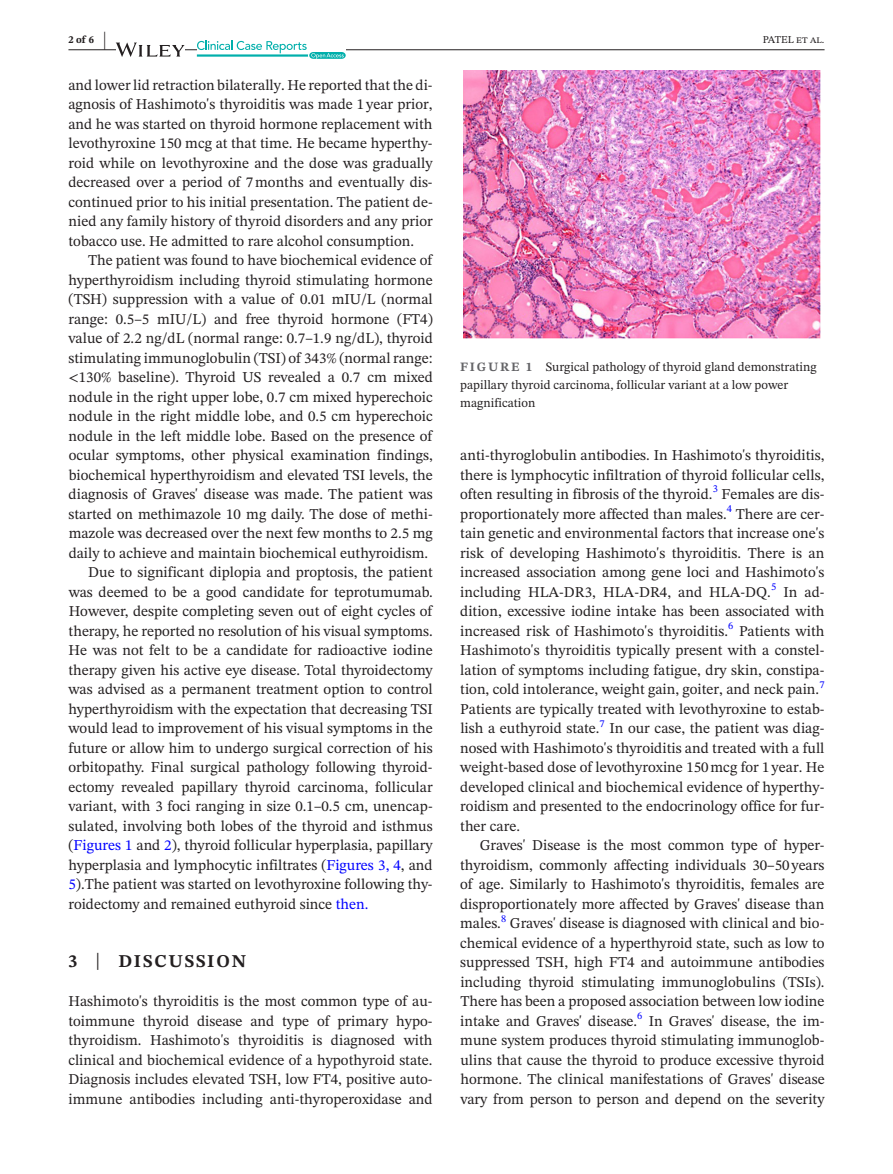
<style>
.page{position:relative;width:893px;height:1174px;background:#fff}
.page>*{position:absolute;margin:0;border:0;box-sizing:border-box;transform-origin:0 0}
.t1{font:700 18px "STIX Two Text";letter-spacing:.1em;color:#231f20}
.t2{font:15px/19.5px "STIX Two Text";color:#231f20;text-align:justify}
.t3{font:12.75px/18px "STIX Two Text";color:#231f20}
.t4{font:10.5px "STIX Two Text";color:#231f20}
.t5{font:10.5px "STIX Two Text";color:#00f}
.t6{font:700 10.5px "STIX Two Text";color:#231f20}
.s1{font-size:21px}
.s2{font-family:"STIX"}
.s3{color:#00f}
.s4{font-weight:700;color:#636366}
.s5{font-weight:400;font-size:23.7px}
</style>
<div class="page">
<hr style="left:68px;top:49px;width:756px;height:1px;background:#231f20">
<svg style="left:116px;top:43px;width:69px;height:14px"></svg>
<svg style="left:197px;top:41px;width:149px;height:18px"></svg>
<img style="left:464px;top:70px;width:357px;height:268px">
<p class="t6" style="left:68px;top:32px;width:39px">2 of 6 <span class="s1">|</span></p>
<p class="t4" style="left:763px;top:32px;width:63px">PATEL et al.</p>
<p class="t2" style="left:68px;top:75px;width:366px">and lower lid retraction bilaterally. He reported that the di&shy;agnosis of Hashimoto's thyroiditis was made 1 year prior, and he was started on thyroid hormone replacement with levothyroxine 150 mcg at that time. He became hyperthy&shy;roid while on levothyroxine and the dose was gradually decreased over a period of 7months and eventually dis&shy;continued prior to his initial presentation. The patient de&shy;nied any family history of thyroid disorders and any prior tobacco use. He admitted to rare alcohol consumption.</p>
<p class="t2" style="left:88px;top:250px;width:345px">The patient was found to have biochemical evidence of</p>
<p class="t2" style="left:69px;top:270px;width:366px">hyperthyroidism including thyroid stimulating hormone</p>
<p class="t2" style="left:69px;top:289px;width:366px">(TSH) suppression with a value of 0.01 mIU/L (normal</p>
<p class="t2" style="left:69px;top:309px;width:366px">range: 0.5–5 mIU/L) and free thyroid hormone (FT4)</p>
<p class="t2" style="left:69px;top:328px;width:366px">value of 2.2 ng/dL (normal range: 0.7–1.9 ng/dL), thyroid</p>
<p class="t2" style="left:69px;top:348px;width:366px">stimulating immunoglobulin (TSI) of 343% (normal range:</p>
<p class="t2" style="left:69px;top:367px;width:366px"><span class="s2">&lt;</span>130% baseline). Thyroid US revealed a 0.7 cm mixed</p>
<p class="t2" style="left:69px;top:387px;width:366px">nodule in the right upper lobe, 0.7 cm mixed hyperechoic</p>
<p class="t2" style="left:69px;top:406px;width:366px">nodule in the right middle lobe, and 0.5 cm hyperechoic</p>
<p class="t2" style="left:69px;top:426px;width:365px">nodule in the left middle lobe. Based on the presence of</p>
<p class="t2" style="left:69px;top:445px;width:366px">ocular symptoms, other physical examination findings,</p>
<p class="t2" style="left:69px;top:465px;width:366px">biochemical hyperthyroidism and elevated TSI levels, the</p>
<p class="t2" style="left:69px;top:484px;width:366px">diagnosis of Graves' disease was made. The patient was</p>
<p class="t2" style="left:69px;top:504px;width:366px">started on methimazole 10 mg daily. The dose of methi-</p>
<p class="t2" style="left:69px;top:523px;width:366px">mazole was decreased over the next few months to 2.5 mg</p>
<p class="t2" style="left:69px;top:543px;width:361px">daily to achieve and maintain biochemical euthyroidism.</p>
<p class="t2" style="left:88px;top:562px;width:346px">Due to significant diplopia and proptosis, the patient</p>
<p class="t2" style="left:69px;top:582px;width:366px">was deemed to be a good candidate for teprotumumab.</p>
<p class="t2" style="left:69px;top:601px;width:365px">However, despite completing seven out of eight cycles of</p>
<p class="t2" style="left:69px;top:621px;width:366px">therapy, he reported no resolution of his visual symptoms.</p>
<p class="t2" style="left:69px;top:640px;width:366px">He was not felt to be a candidate for radioactive iodine</p>
<p class="t2" style="left:69px;top:660px;width:366px">therapy given his active eye disease. Total thyroidectomy</p>
<p class="t2" style="left:69px;top:679px;width:366px">was advised as a permanent treatment option to control</p>
<p class="t2" style="left:68px;top:699px;width:366px">hyperthyroidism with the expectation that decreasing TSI</p>
<p class="t2" style="left:68px;top:718px;width:366px">would lead to improvement of his visual symptoms in the</p>
<p class="t2" style="left:69px;top:738px;width:366px">future or allow him to undergo surgical correction of his</p>
<p class="t2" style="left:68px;top:757px;width:366px">orbitopathy. Final surgical pathology following thyroid-</p>
<p class="t2" style="left:68px;top:777px;width:366px">ectomy revealed papillary thyroid carcinoma, follicular</p>
<p class="t2" style="left:69px;top:796px;width:366px">variant, with 3 foci ranging in size 0.1–0.5 cm, unencap-</p>
<p class="t2" style="left:69px;top:816px;width:366px">sulated, involving both lobes of the thyroid and isthmus</p>
<p class="t2" style="left:69px;top:835px;width:366px">(<span class="s3">Figures 1</span> and <span class="s3">2</span>), thyroid follicular hyperplasia, papillary</p>
<p class="t2" style="left:69px;top:855px;width:366px">hyperplasia and lymphocytic infiltrates (<span class="s3">Figures 3, 4</span>, and</p>
<p class="t2" style="left:68px;top:874px;width:366px"><span class="s3">5</span>).The patient was started on levothyroxine following thy-</p>
<p class="t2" style="left:68px;top:894px;width:301px">roidectomy and remained euthyroid since <span class="s3">then.</span></p>
<p class="t3" style="left:460px;top:357px;width:358px"><span class="s4">FIGURE 1</span> Surgical pathology of thyroid gland demonstrating papillary thyroid carcinoma, follicular variant at a low power magnification</p>
<p class="t2" style="left:460px;top:445px;width:366px">anti-thyroglobulin antibodies. In Hashimoto's thyroiditis, there is lymphocytic infiltration of thyroid follicular cells, often resulting in fibrosis of the thyroid.<sup>3</sup> Females are dis&shy;proportionately more affected than males.</p>
<p class="t5" style="left:727px;top:501px;width:7px">4</p>
<p class="t2" style="left:460px;top:504px;width:366px;text-indent:276px">There are cer&shy;tain genetic and environmental factors that increase one's risk of developing Hashimoto's thyroiditis. There is an increased association among gene loci and Hashimoto's including HLA-DR3, HLA-DR4, and HLA-DQ.</p>
<p class="t5" style="left:771px;top:579px;width:7px">5</p>
<p class="t2" style="left:460px;top:582px;width:366px;text-indent:323px">In ad&shy;dition, excessive iodine intake has been associated with increased risk of Hashimoto's thyroiditis.</p>
<p class="t5" style="left:728px;top:618px;width:7px">6</p>
<p class="t2" style="left:460px;top:621px;width:366px;text-indent:279px">Patients with Hashimoto's thyroiditis typically present with a constel&shy;lation of symptoms including fatigue, dry skin, constipa&shy;tion, cold intolerance, weight gain, goiter, and neck pain.</p>
<p class="t5" style="left:819px;top:676px;width:7px">7</p>
<p class="t2" style="left:460px;top:699px;width:366px">Patients are typically treated with levothyroxine to estab&shy;lish a euthyroid state.</p>
<p class="t5" style="left:600px;top:715px;width:7px">7</p>
<p class="t2" style="left:460px;top:718px;width:366px;text-indent:149px">In our case, the patient was diag&shy;nosed with Hashimoto's thyroiditis and treated with a full weight-based dose of levothyroxine 150mcg for 1 year. He developed clinical and biochemical evidence of hyperthy&shy;roidism and presented to the endocrinology office for fur&shy;ther care.</p>
<p class="t2" style="left:460px;top:835px;width:366px;text-indent:20px">Graves' Disease is the most common type of hyper&shy;thyroidism, commonly affecting individuals 30–50 years of age. Similarly to Hashimoto's thyroiditis, females are disproportionately more affected by Graves' disease than males.</p>
<p class="t5" style="left:501px;top:910px;width:7px">8</p>
<p class="t2" style="left:460px;top:913px;width:366px;text-indent:50px">Graves' disease is diagnosed with clinical and bio&shy;chemical evidence of a hyperthyroid state, such as low to suppressed TSH, high FT4 and autoimmune antibodies including thyroid stimulating immunoglobulins (TSIs).<br>There has been a proposed association between low iodine intake and Graves' disease.</p>
<p class="t1" style="left:68px;top:948px;width:179px">3 <span class="s5">|</span> DISCUSSION</p>
<p class="t2" style="left:68px;top:991px;width:366px">Hashimoto's thyroiditis is the most common type of au&shy;toimmune thyroid disease and type of primary hypo&shy;thyroidism. Hashimoto's thyroiditis is diagnosed with clinical and biochemical evidence of a hypothyroid state.<br>Diagnosis includes elevated TSH, low FT4, positive auto&shy;immune antibodies including anti-thyroperoxidase and</p>
<p class="t5" style="left:637px;top:1008px;width:7px">6</p>
<p class="t2" style="left:460px;top:1011px;width:366px;text-indent:188px">In Graves' disease, the im&shy;mune system produces thyroid stimulating immunoglob&shy;ulins that cause the thyroid to produce excessive thyroid hormone. The clinical manifestations of Graves' disease vary from person to person and depend on the severity</p>
</div>
